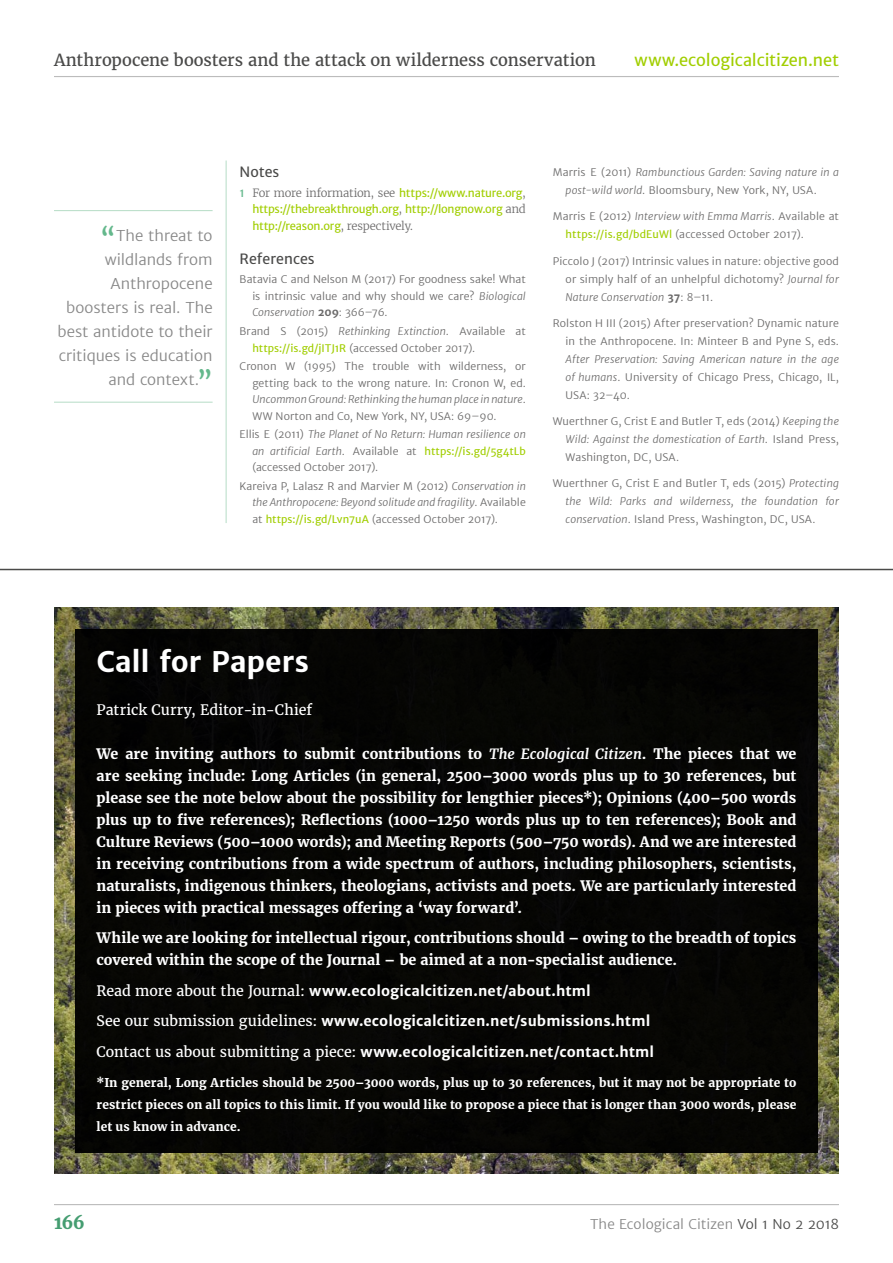
<style>
.page{position:relative;width:893px;height:1263px;background:#fff}
.page>*{position:absolute;margin:0;border:0;box-sizing:border-box;transform-origin:0 0}
.t1{font:700 28.5px "Merriweather Sans";letter-spacing:-.005em;color:#fff}
.t2{font:700 18px "Merriweather";color:#459d71}
.t3{font:16.5px "Merriweather";letter-spacing:-.005em;color:#4a4a49}
.t4{font:16.5px "Merriweather Sans";letter-spacing:-.005em;color:#a1ce00}
.t5{font:300 15px/24px "Merriweather Sans";color:#878787;text-align:right}
.t6{font:700 14.25px/21.9px "Merriweather";color:#fff;text-align:justify}
.t7{font:700 14.25px/30.5px "Merriweather Sans";letter-spacing:.005em;color:#fff}
.t8{font:14.25px "Merriweather";letter-spacing:.01em;color:#fff}
.t9{font:14.25px "Merriweather Sans";letter-spacing:.005em;color:#4a4a49}
.t10{font:300 13.5px "Merriweather Sans";color:#878787}
.t11{font:700 12px/21.9px "Merriweather";letter-spacing:.01em;color:#fff;text-align:justify}
.t12{font:11.25px/16.5px "Merriweather Sans";letter-spacing:-.02em;color:#a1ce00}
.t13{font:300 11.25px "Merriweather";letter-spacing:-.02em;color:#6a6969}
.t14{font:300 10.5px/16.5px "Merriweather Sans";letter-spacing:.01em;color:#6a6969;text-align:justify}
.t15{font:italic 300 10.5px/18px "Merriweather Sans";letter-spacing:.015em;color:#6a6969;text-align:justify}
.s1{font-family:"Merriweather";font-weight:700;font-size:22.5px;color:#64b88c}
.s2{font-family:"Merriweather Sans";font-weight:400;font-size:12px;color:#64b88c}
.s3{font-family:"Merriweather Sans";font-weight:400;color:#a1ce00}
.s4{font-family:"Merriweather";font-weight:300;color:#6a6969}
.s5{font-style:italic}
.s6{font-weight:700}
.s7{font-weight:400;color:#a1ce00}
.s8{font-style:normal}
.s9{font-weight:400;font-style:normal;color:#a1ce00}
.s10{font-family:"Merriweather";font-weight:400}
.s11{color:#4a4a49}
</style>
<div class="page">
<hr style="left:54px;top:76px;width:785px;height:1px;background:#bcbcbc">
<hr style="left:226px;top:160px;width:1px;height:363px;background:#b6dcc6">
<hr style="left:54px;top:1204px;width:785px;height:1px;background:#bcbcbc">
<hr style="left:54px;top:210px;width:159px;height:1px;background:#b6dcc6">
<hr style="left:54px;top:402px;width:159px;height:1px;background:#b6dcc6">
<img style="left:54px;top:608px;width:785px;height:566px">
<div style="left:75px;top:629px;width:743px;height:523px;background:#000"></div>
<hr style="left:0;top:569px;width:893px;height:1px;background:#4a4a49">
<h3 class="t3" style="left:54px;top:49px;width:543px">Anthropocene boosters and the attack on wilderness conservation</h3>
<h3 class="t4" style="left:634px;top:50px;width:206px">www.ecologicalcitizen.net</h3>
<h3 class="t5" style="left:57px;top:223px;width:157px"><span class="s1">“</span>The threat to wildlands from<br>Anthropocene boosters is real. The best antidote to their critiques is education and context.<span class="s1">”</span></h3>
<h3 class="t9" style="left:240px;top:163px;width:41px">Notes</h3>
<p class="t13" style="left:240px;top:185px;width:288px"><span class="s2">1</span> For more information, see <span class="s3">https://www.nature.org</span>,</p>
<p class="t12" style="left:252px;top:201px;width:275px">https://thebreakthrough.org<span class="s4">,</span> http://longnow.org <span class="s4">and </span>http://reason.org<span class="s4">, respectively.</span></p>
<h3 class="t9" style="left:240px;top:249px;width:77px">References</h3>
<p class="t14" style="left:252px;top:271px;width:275px;text-indent:-13px">Batavia C and Nelson M (2017) For goodness sake! What is intrinsic value and why should we care? <span class="s5">Biological Conservation</span> <span class="s6">209</span>: 366–76.</p>
<p class="t14" style="left:252px;top:323px;width:275px;text-indent:-13px">Brand S (2015) <span class="s5">Rethinking Extinction</span>. Available at <span class="s7">https://is.gd/jITJ1R</span> (accessed October 2017).</p>
<p class="t14" style="left:252px;top:358px;width:275px;text-indent:-13px">Cronon W (1995) The trouble with wilderness, or getting back to the wrong nature. In: Cronon W, ed.<br><span class="s5">Uncommon Ground: Rethinking the human place in nature</span>.<br>WW Norton and Co, New York, NY, USA: 69–90.</p>
<p class="t15" style="left:252px;top:426px;width:275px;line-height:16.5px;text-indent:-13px"><span class="s8">Ellis E (2011)</span> The Planet of No Return: Human resilience on an artificial Earth<span class="s8">. Available at</span> <span class="s9">https://is.gd/5g4tLb </span><span class="s8">(accessed October 2017).</span></p>
<p class="t14" style="left:252px;top:478px;width:275px;text-indent:-13px">Kareiva P, Lalasz R and Marvier M (2012) <span class="s5">Conservation in the Anthropocene: Beyond solitude and fragility</span>. Available at <span class="s7">https://is.gd/Lvn7uA</span> (accessed October 2017).</p>
<p class="t15" style="left:566px;top:163px;width:275px;text-indent:-13px"><span class="s8">Marris E (2011)</span> Rambunctious Garden: Saving nature in a post-wild world<span class="s8">. Bloomsbury, New York, NY, USA.</span></p>
<p class="t14" style="left:566px;top:208px;width:275px;line-height:18px;text-indent:-13px">Marris E (2012) <span class="s5">Interview with Emma Marris</span>. Available at <span class="s7">https://is.gd/bdEuWl</span> (accessed October 2017).</p>
<p class="t14" style="left:566px;top:252px;width:275px;line-height:18px;text-indent:-13px">Piccolo J (2017) Intrinsic values in nature: objective good or simply half of an unhelpful dichotomy? <span class="s5">Journal for Nature Conservation</span> <span class="s6">37</span>: 8–11.</p>
<p class="t14" style="left:553px;top:314px;width:288px;line-height:18px;text-align:right">Rolston H III (2015) After preservation? Dynamic nature in the Anthropocene. In: Minteer B and Pyne S, eds.</p>
<p class="t15" style="left:566px;top:350px;width:275px">After Preservation: Saving American nature in the age of humans<span class="s8">. University of Chicago Press, Chicago, IL, USA: 32–40.</span></p>
<p class="t14" style="left:566px;top:412px;width:275px;line-height:18px;text-indent:-13px">Wuerthner G, Crist E and Butler T, eds (2014) <span class="s5">Keeping the Wild: Against the domestication of Earth</span>. Island Press, Washington, DC, USA.</p>
<p class="t14" style="left:566px;top:474px;width:275px;line-height:18px;text-indent:-13px">Wuerthner G, Crist E and Butler T, eds (2015) <span class="s5">Protecting the Wild: Parks and wilderness, the foundation for conservation</span>. Island Press, Washington, DC, USA.</p>
<h1 class="t1" style="left:97px;top:643px;width:214px">Call for Papers</h1>
<h3 class="t8" style="left:97px;top:701px;width:217px">Patrick Curry, Editor-in-Chief</h3>
<p class="t6" style="left:97px;top:743px;width:701px">We are inviting authors to submit contributions to <span class="s5">The Ecological Citizen</span>. The pieces that we are seeking include: Long Articles (in general, 2500–3000 words plus up to 30 references, but please see the note below about the possibility for lengthier pieces*); Opinions (400–500 words plus up to five references); Reflections (1000–1250 words plus up to ten references); Book and Culture Reviews (500–1000 words); and Meeting Reports (500–750 words). And we are interested in receiving contributions from a wide spectrum of authors, including philosophers, scientists, naturalists, indigenous thinkers, theologians, activists and poets. We are particularly interested in pieces with practical messages offering a ‘way forward’.</p>
<h3 class="t6" style="left:97px;top:927px;width:701px">While we are looking for intellectual rigour, contributions should – owing to the breadth of topics covered within the scope of the Journal – be aimed at a non-specialist audience.</h3>
<h3 class="t7" style="left:97px;top:975px;width:559px"><span class="s10">Read more about the Journal:</span> www.ecologicalcitizen.net/about.html<br><span class="s10">See our submission guidelines:</span> www.ecologicalcitizen.net/submissions.html<br><span class="s10">Contact us about submitting a piece:</span> www.ecologicalcitizen.net/contact.html</h3>
<p class="t11" style="left:97px;top:1071px;width:701px">*In general, Long Articles should be 2500–3000 words, plus up to 30 references, but it may not be appropriate to restrict pieces on all topics to this limit. If you would like to propose a piece that is longer than 3000 words, please let us know in advance.</p>
<h2 class="t2" style="left:54px;top:1210px;width:32px">166</h2>
<p class="t10" style="left:590px;top:1215px;width:250px">The Ecological Citizen <span class="s11">Vol 1 No 2 2018</span></p>
</div>
